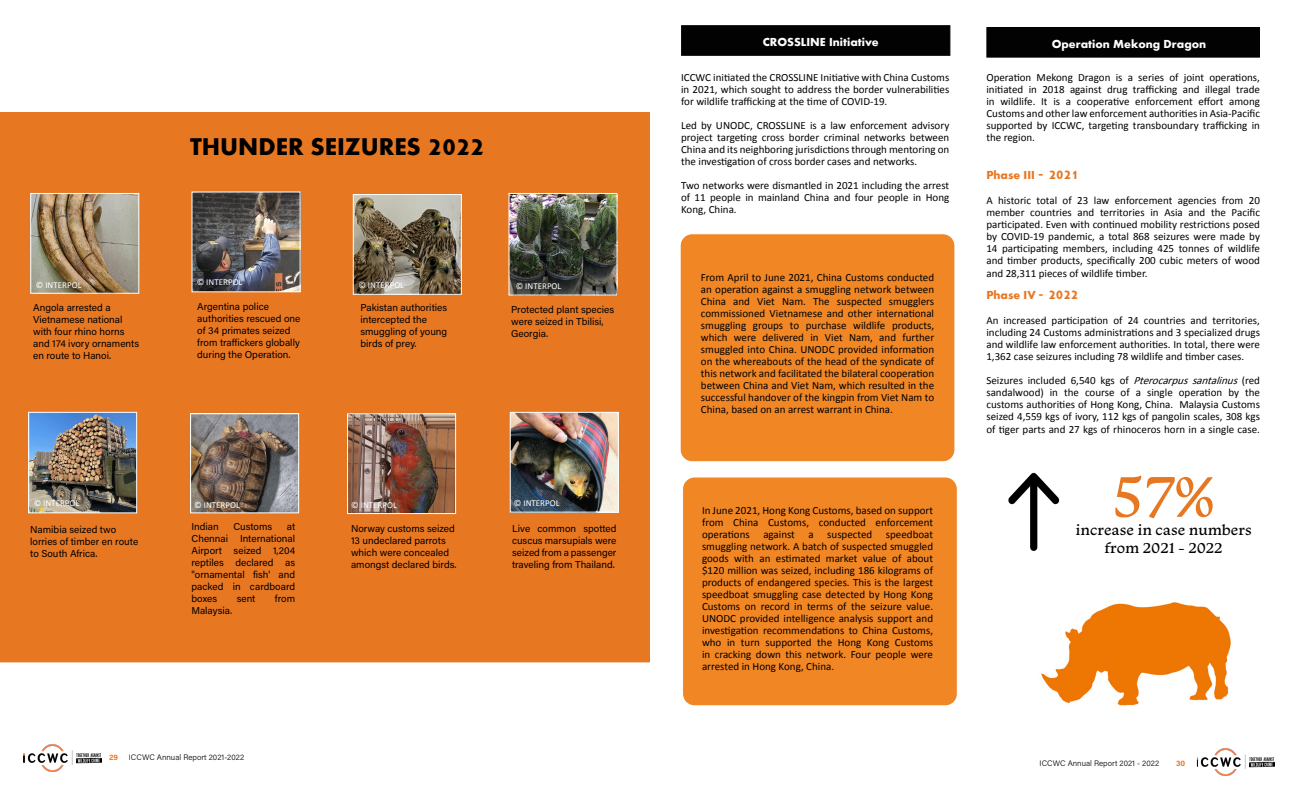
<style>
.page{position:relative;width:1296px;height:792px;background:#fff}
.page>*{position:absolute;margin:0;border:0;box-sizing:border-box;transform-origin:0 0}
.t1{font:60px "Monarcha";color:#e87722}
.t2{font:700 25px "Aharoni";color:#000}
.t3{font:15px "Monarcha";color:#000}
.t4{font:700 12px "Aharoni";color:#fff}
.t5{font:700 12px "Aharoni";color:#e87722}
.t6{font:11px/12px "Calibri";color:#000;text-align:justify}
.t7{font:10px/12px "Acumin Pro";color:#000}
.t8{font:9px "Calibri";color:#fff}
.t9{font:300 8px "Acumin Pro";color:#000}
.t10{font:700 8px "Acumin Pro";color:#e87722}
.t11{font:700 8px "Acumin Pro";color:#f27722}
.s1{font-size:34px}
.s2{font-size:18px}
.s3{font-size:17px}
.s4{font-style:italic}
</style>
<div class="page">
<img style="left:23px;top:744px;width:79px;height:27px">
<img style="left:1200px;top:749px;width:75px;height:26px">
<div style="left:680px;top:234px;width:275px;height:228px;background:#f18625;border-radius:12px"></div>
<div style="left:680px;top:233px;width:275px;height:229px;border:1px solid #fff;border-radius:12px"></div>
<div style="left:681px;top:25px;width:269px;height:31px;background:#020203;border:1px solid #020203"></div>
<div style="left:986px;top:27px;width:274px;height:31px;background:#020203;border:1px solid #020203"></div>
<img style="left:1041px;top:602px;width:190px;height:104px">
<img style="left:1008px;top:472px;width:52px;height:79px">
<div style="left:683px;top:477px;width:274px;height:229px;background:#f18625;border-radius:12px"></div>
<div style="left:682px;top:476px;width:276px;height:230px;border:1px solid #fff;border-radius:12px"></div>
<div style="left:0;top:112px;width:650px;height:550px;background:#e87722"></div>
<img style="left:32px;top:195px;width:105px;height:97px">
<div style="left:30px;top:193px;width:109px;height:101px;border:1px solid #fff"></div>
<img style="left:355px;top:196px;width:105px;height:97px">
<div style="left:353px;top:194px;width:109px;height:101px;border:1px solid #fff"></div>
<img style="left:30px;top:414px;width:105px;height:97px">
<div style="left:28px;top:412px;width:109px;height:101px;border:1px solid #fff"></div>
<img style="left:192px;top:415px;width:105px;height:96px">
<div style="left:190px;top:413px;width:109px;height:100px;border:1px solid #fff"></div>
<img style="left:349px;top:415px;width:105px;height:97px">
<div style="left:347px;top:413px;width:109px;height:101px;border:1px solid #fff"></div>
<img style="left:512px;top:414px;width:105px;height:97px">
<div style="left:510px;top:412px;width:109px;height:101px;border:1px solid #fff"></div>
<img style="left:194px;top:194px;width:105px;height:96px">
<img style="left:510px;top:195px;width:106px;height:99px">
<div style="left:508px;top:193px;width:110px;height:103px;border:1px solid #fff"></div>
<p class="t8" style="left:36px;top:278px;width:47px">© INTERPOL</p>
<h2 class="t2" style="left:190px;top:132px;width:296px">THUNDER SEIZURES <span class="s1">2022</span></h2>
<p class="t8" style="left:197px;top:276px;width:47px">© INTERPOL</p>
<p class="t8" style="left:358px;top:278px;width:47px">© INTERPOL</p>
<p class="t8" style="left:516px;top:280px;width:47px">© INTERPOL</p>
<p class="t7" style="left:33px;top:301px;width:108px">Angola arrested a<br>Vietnamese national with four rhino horns and 174 ivory ornaments en route to Hanoi.</p>
<p class="t7" style="left:197px;top:300px;width:105px">Argentina police authorities rescued one of 34 primates seized from traffickers globally during the Operation.</p>
<p class="t7" style="left:361px;top:301px;width:88px">Pakistan authorities intercepted the smuggling of young birds of prey.</p>
<p class="t7" style="left:511px;top:303px;width:105px">Protected plant species were seized in Tbilisi,<br>Georgia.</p>
<p class="t8" style="left:34px;top:497px;width:47px">© INTERPOL</p>
<p class="t8" style="left:194px;top:499px;width:47px">© INTERPOL</p>
<p class="t7" style="left:30px;top:523px;width:110px">Namibia seized two lorries of timber en route to South Africa.</p>
<p class="t7" style="left:192px;top:520px;width:29px">Indian</p>
<p class="t7" style="left:233px;top:520px;width:40px">Customs</p>
<p class="t7" style="left:192px;top:520px;width:105px;text-align:justify;text-indent:95px">at Chennai International Airport seized 1,204 reptiles declared as "ornamental fish' and packed in cardboard boxes</p>
<p class="t7" style="left:237px;top:592px;width:20px">sent</p>
<p class="t7" style="left:275px;top:592px;width:22px">from</p>
<p class="t7" style="left:192px;top:604px;width:42px">Malaysia.</p>
<p class="t11" style="left:109px;top:751px;width:11px">29</p>
<p class="t9" style="left:129px;top:752px;width:117px">ICCWC Annual Report 2021-2022</p>
<p class="t8" style="left:351px;top:499px;width:47px">© INTERPOL</p>
<p class="t8" style="left:514px;top:497px;width:47px">© INTERPOL</p>
<p class="t7" style="left:351px;top:522px;width:107px">Norway customs seized<br>13 undeclared parrots which were concealed amongst declared birds.</p>
<p class="t7" style="left:512px;top:522px;width:106px;text-align:justify">Live common spotted cuscus marsupials were seized from a passenger traveling from Thailand.</p>
<p class="t4" style="left:763px;top:34px;width:118px">CROSSLINE Initiative</p>
<p class="t6" style="left:681px;top:71px;width:270px">ICCWC initiated the CROSSLINE Initiative with China Customs in 2021, which sought to address the border vulnerabilities for wildlife trafficking at the time of COVID-19.</p>
<p class="t6" style="left:681px;top:119px;width:270px">Led by UNODC, CROSSLINE is a law enforcement advisory project targeting cross border criminal networks between China and its neighboring jurisdictions through mentoring on the investigation of cross border cases and networks.</p>
<p class="t6" style="left:681px;top:179px;width:270px">Two networks were dismantled in 2021 including the arrest of 11 people in mainland China and four people in Hong Kong, China.</p>
<p class="t6" style="left:701px;top:271px;width:235px">From April to June 2021, China Customs conducted an operation against a smuggling network between China and Viet Nam. The suspected smugglers commissioned Vietnamese and other international smuggling groups to purchase wildlife products, which were delivered in Viet Nam, and further smuggled into China. UNODC provided information on the whereabouts of the head of the syndicate of this network and facilitated the bilateral cooperation between China and Viet Nam, which resulted in the successful handover of the kingpin from Viet Nam to China, based on an arrest warrant in China.</p>
<p class="t6" style="left:702px;top:504px;width:233px">In June 2021, Hong Kong Customs, based on support from China Customs, conducted enforcement operations against a suspected speedboat smuggling network. A batch of suspected smuggled goods with an estimated market value of about $120 million was seized, including 186 kilograms of products of endangered species. This is the largest speedboat smuggling case detected by Hong Kong Customs on record in terms of the seizure value.<br>UNODC provided intelligence analysis support and investigation recommendations to China Customs, who in turn supported the Hong Kong Customs in cracking down this network. Four people were arrested in Hong Kong, China.</p>
<p class="t4" style="left:1052px;top:37px;width:156px">Operation Mekong Dragon</p>
<p class="t6" style="left:986px;top:71px;width:275px">Operation Mekong Dragon is a series of joint operations, initiated in 2018 against drug trafficking and illegal trade in wildlife. It is a cooperative enforcement effort among Customs and other law enforcement authorities in Asia-Pacific supported by ICCWC, targeting transboundary trafficking in the region.</p>
<p class="t5" style="left:986px;top:168px;width:94px">Phase III <span class="s2">- 2021</span></p>
<p class="t6" style="left:986px;top:194px;width:275px">A historic total of 23 law enforcement agencies from 20 member countries and territories in Asia and the Pacific participated. Even with continued mobility restrictions posed by COVID-19 pandemic, a total 868 seizures were made by 14 participating members, including 425 tonnes of wildlife and timber products, specifically 200 cubic meters of wood</p>
<p class="t6" style="left:986px;top:267px;width:163px">and 28,311 pieces of wildlife timber.</p>
<p class="t5" style="left:986px;top:287px;width:93px">Phase IV <span class="s3">-</span> <span class="s2">2022</span></p>
<p class="t6" style="left:986px;top:314px;width:275px">An increased participation of 24 countries and territories, including 24 Customs administrations and 3 specialized drugs and wildlife law enforcement authorities. In total, there were 1,362 case seizures including 78 wildlife and timber cases.</p>
<p class="t6" style="left:986px;top:374px;width:275px">Seizures included 6,540 kgs of <span class="s4">Pterocarpussantalinus</span>(red sandalwood) in the course of a single operation by the customs authorities of Hong Kong, China. Malaysia Customs seized 4,559 kgs of ivory, 112 kgs of pangolin scales, 308 kgs</p>
<p class="t6" style="left:986px;top:423px;width:275px">of tiger parts and 27 kgs of rhinoceros horn in a single case.</p>
<h1 class="t1" style="left:1112px;top:457px;width:105px">57%</h1>
<h3 class="t3" style="left:1104px;top:538px;width:120px">from 2021 - 2022</h3>
<h3 class="t3" style="left:1075px;top:520px;width:178px">increase in case numbers</h3>
<p class="t9" style="left:1040px;top:758px;width:121px">ICCWC Annual Report 2021 - 2022</p>
<p class="t10" style="left:1176px;top:757px;width:11px">30</p>
</div>
